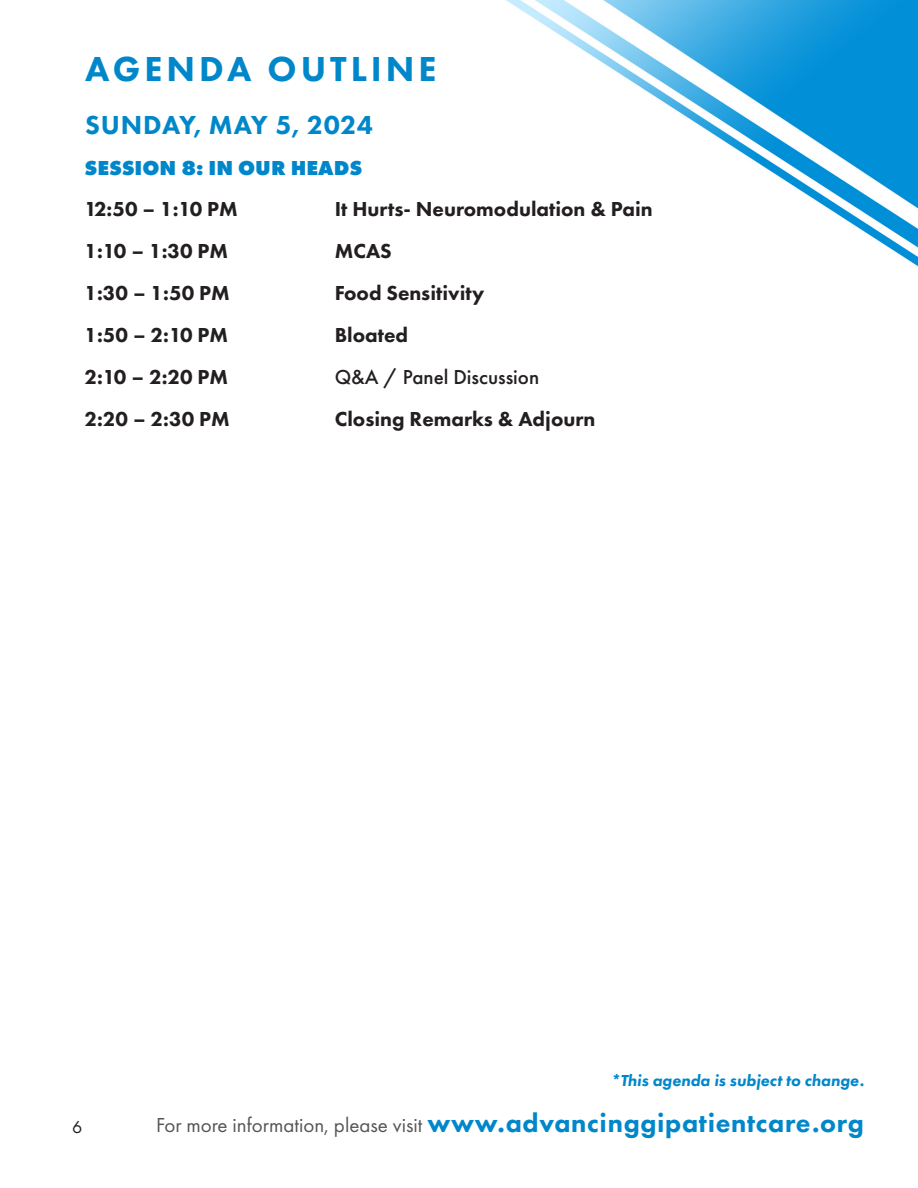
<style>
.page{position:relative;width:918px;height:1188px;background:#fff}
.page>*{position:absolute;margin:0;border:0;box-sizing:border-box;transform-origin:0 0}
.GALA{font:800 36px "Futura PT";letter-spacing:.11em;color:#0087ca}
.t1{font:800 27px "Futura PT";letter-spacing:.02em;color:#0087ca}
.t2{font:800 21px "Futura PT";color:#231f20}
.t3{font:21px "Futura PT";color:#565556}
.t4{font:800 21px "Futura PT";color:#0087ca}
.t5{font:500 21px "Futura PT";color:#231f20}
.t6{font:18px "Futura PT";color:#231f20}
.t7{font:italic 800 16.5px "Futura PT";color:#0087ca}
.s1{font-weight:800;font-size:27px;color:#0087ca}
</style>
<div class="page">
<img style="left:506px;top:0;width:412px;height:267px">
<p class="GALA" style="left:85px;top:47px;width:353px">AGENDA OUTLINE</p>
<p class="t1" style="left:85px;top:108px;width:289px">SUNDAY, MAY 5, 2024</p>
<p class="t4" style="left:84px;top:155px;width:279px">SESSION 8: IN OUR HEADS</p>
<p class="t2" style="left:84px;top:196px;width:155px">12:50 – 1:10 PM</p>
<p class="t2" style="left:335px;top:196px;width:320px">It Hurts- Neuromodulation &amp; Pain</p>
<p class="t2" style="left:84px;top:238px;width:145px">1:10 – 1:30 PM</p>
<p class="t2" style="left:335px;top:238px;width:59px">MCAS</p>
<p class="t2" style="left:84px;top:280px;width:147px">1:30 – 1:50 PM</p>
<p class="t2" style="left:335px;top:280px;width:151px">Food Sensitivity</p>
<p class="t2" style="left:84px;top:322px;width:145px">1:50 – 2:10 PM</p>
<p class="t2" style="left:335px;top:322px;width:75px">Bloated</p>
<p class="t2" style="left:84px;top:364px;width:145px">2:10 – 2:20 PM</p>
<p class="t5" style="left:335px;top:364px;width:206px">Q&amp;A / Panel Discussion</p>
<p class="t2" style="left:84px;top:406px;width:147px">2:20 – 2:30 PM</p>
<p class="t2" style="left:335px;top:406px;width:262px">Closing Remarks &amp; Adjourn</p>
<p class="t6" style="left:72px;top:1116px;width:12px">6</p>
<p class="t7" style="left:611px;top:1070px;width:255px">*This agenda is subject to change.</p>
<p class="t3" style="left:156px;top:1112px;width:709px">For more information, please visit <span class="s1">www.advancinggipatientcare.org</span></p>
</div>
